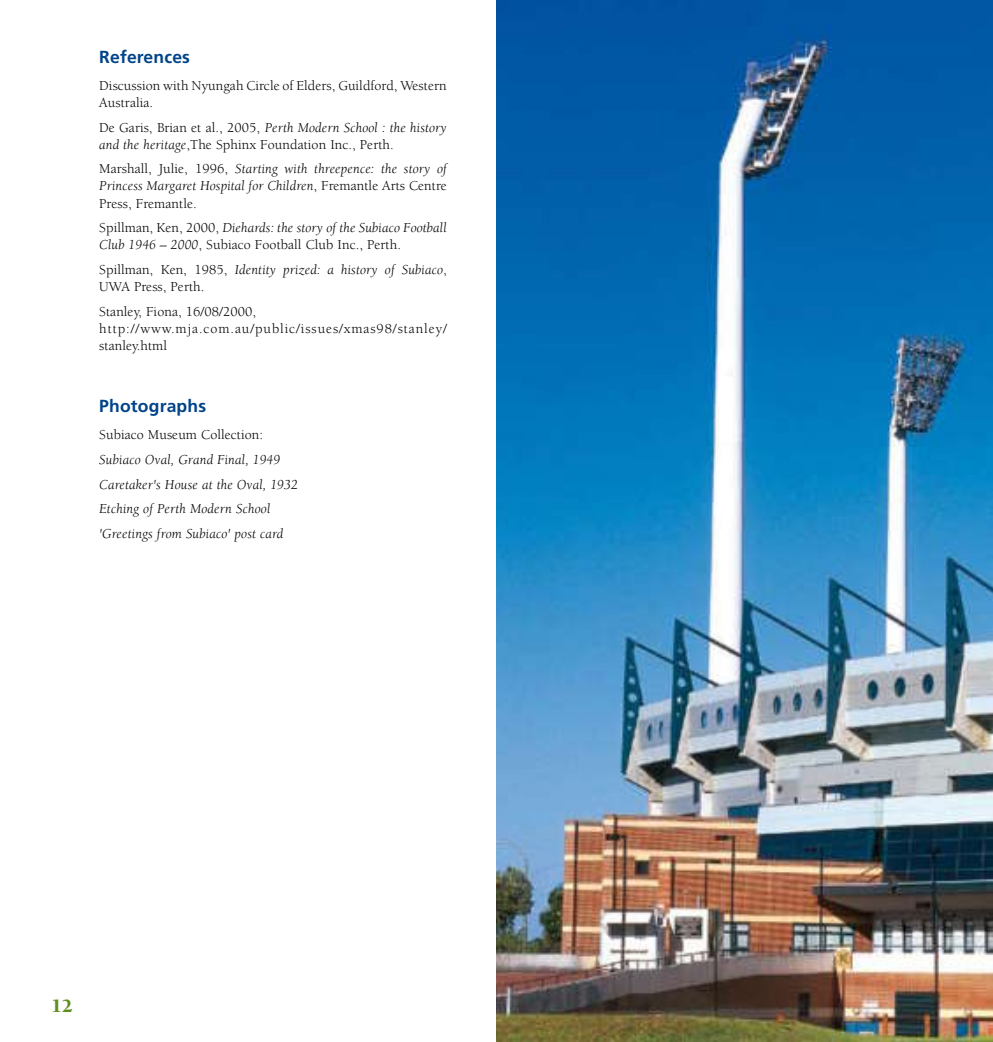
<style>
.page{position:relative;width:993px;height:1042px;background:#fff}
.page>*{position:absolute;margin:0;border:0;box-sizing:border-box;transform-origin:0 0}
.t1{font:900 19.25px "Berkeley";color:#5f901c}
.t2{font:700 17.5px "Frutiger";letter-spacing:.01em;color:#004489}
.t3{font:italic 14px/17.2px "Berkeley";letter-spacing:.01em;color:#000}
.t4{font:14px/17.2px "Berkeley";letter-spacing:.005em;color:#000}
.t5{font:14px/17.2px "Berkeley";letter-spacing:.065em;color:#000}
.s1{font-style:italic}
.s2{font-style:normal}
</style>
<div class="page">
<img style="left:496px;top:0;width:496px;height:1042px">
<p class="t2" style="left:99px;top:46px;width:92px">References</p>
<p class="t4" style="left:99px;top:77px;width:349px">Discussion with Nyungah Circle of Elders, Guildford, Western<br>Australia.</p>
<p class="t4" style="left:99px;top:119px;width:349px">De Garis, Brian et al., 2005, <span class="s1">Perth Modern School : the history and the heritage</span>,The Sphinx Foundation Inc., Perth.</p>
<p class="t3" style="left:99px;top:161px;width:349px;text-align:justify"><span class="s2">Marshall, Julie, 1996,</span> Starting with threepence: the story of Princess Margaret Hospital for Children<span class="s2">, Fremantle Arts Centre Press, Fremantle.</span></p>
<p class="t3" style="left:99px;top:220px;width:349px"><span class="s2">Spillman, Ken, 2000,</span> Diehards: the story of the Subiaco Football<br>Club 1946 – 2000<span class="s2">, Subiaco Football Club Inc., Perth.</span></p>
<p class="t4" style="left:99px;top:261px;width:349px">Spillman, Ken, 1985, <span class="s1">Identity prized: a history of Subiaco</span>,<br>UWA Press, Perth.</p>
<p class="t5" style="left:99px;top:303px;width:349px">Stanley, Fiona, 16/08/2000, http://www.mja.com.au/public/issues/xmas98/stanley/ stanley.html</p>
<p class="t2" style="left:99px;top:396px;width:108px">Photographs</p>
<p class="t4" style="left:99px;top:427px;width:165px">Subiaco Museum Collection:</p>
<p class="t3" style="left:99px;top:448px;width:200px;line-height:24.7px">Subiaco Oval, Grand Final, 1949<br>Caretaker's House at the Oval, 1932<br>Etching of Perth Modern School 'Greetings from Subiaco' post card</p>
<h1 class="t1" style="left:51px;top:996px;width:11px">12</h1>
</div>
